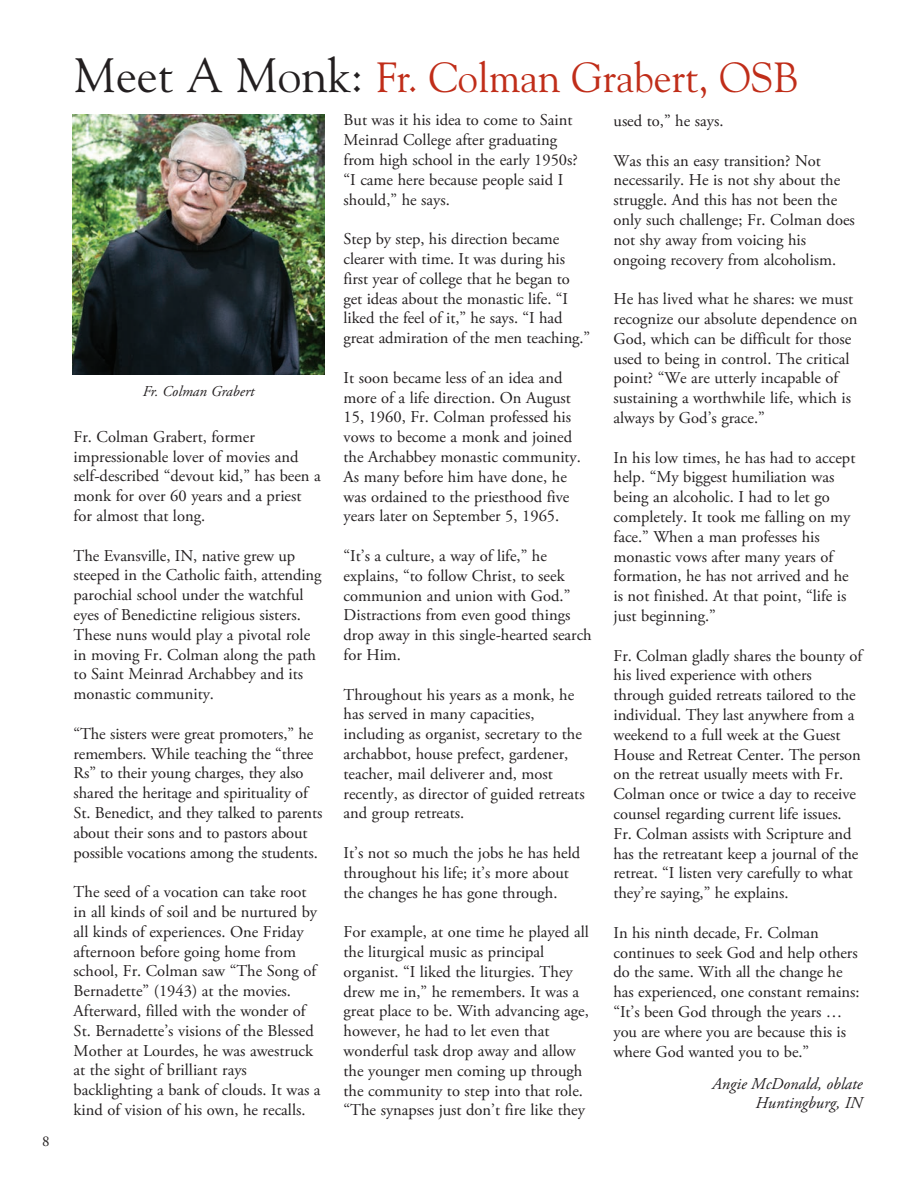
<style>
.page{position:relative;width:918px;height:1188px;background:#fff}
.page>*{position:absolute;margin:0;border:0;box-sizing:border-box;transform-origin:0 0}
.t1{font:42px "Goudy";color:#c02d19;scale:.96 1}
.t2{font:16.5px/19.8px "Adobe Garamond Pro";color:#231f20}
.t3{font:italic 16.5px/19.8px "Adobe Garamond Pro";color:#231f20;text-align:right}
.t4{font:italic 15px "Adobe Garamond";color:#231f20}
.t5{font:15px "Adobe Garamond";color:#231f20}
.s1{font-size:48px;color:#231f20}
</style>
<div class="page">
<img style="left:72px;top:115px;width:252px;height:260px">
<p class="t5" style="left:42px;top:1134px;width:9px">8</p>
<h1 class="t1" style="left:74px;top:51px;width:755px"><span class="s1">Meet A Monk:</span> Fr. Colman Grabert, OSB</h1>
<p class="t2" style="left:614px;top:111px;width:111px">used to,” he says.</p>
<p class="t2" style="left:614px;top:151px;width:243px">Was this an easy transition? Not necessarily. He is not shy about the struggle. And this has not been the only such challenge; Fr. Colman does not shy away from voicing his ongoing recovery from alcoholism.</p>
<p class="t2" style="left:614px;top:290px;width:246px">He has lived what he shares: we must recognize our absolute dependence on God, which can be difficult for those used to being in control. The critical point? “We are utterly incapable of sustaining a worthwhile life, which is always by God’s grace.”</p>
<p class="t2" style="left:614px;top:448px;width:243px">In his low times, he has had to accept help. “My biggest humiliation was being an alcoholic. I had to let go completely. It took me falling on my face.” When a man professes his monastic vows after many years of formation, he has not arrived and he is not finished. At that point, “life is just beginning.”</p>
<p class="t2" style="left:614px;top:646px;width:250px">Fr. Colman gladly shares the bounty of his lived experience with others through guided retreats tailored to the individual. They last anywhere from a weekend to a full week at the Guest House and Retreat Center. The person on the retreat usually meets with Fr.<br>Colman once or twice a day to receive counsel regarding current life issues.<br>Fr. Colman assists with Scripture and has the retreatant keep a journal of the retreat. “I listen very carefully to what they’re saying,” he explains.</p>
<p class="t2" style="left:614px;top:923px;width:248px">In his ninth decade, Fr. Colman continues to seek God and help others do the same. With all the change he has experienced, one constant remains: “It’s been God through the years … you are where you are because this is where God wanted you to be.”</p>
<p class="t3" style="left:712px;top:1074px;width:152px">Angie McDonald, oblate<br>Huntingburg, IN</p>
<p class="t2" style="left:344px;top:111px;width:236px">But was it his idea to come to Saint<br>Meinrad College after graduating from high school in the early 1950s? “I came here because people said I should,” he says.</p>
<p class="t2" style="left:344px;top:230px;width:248px">Step by step, his direction became clearer with time. It was during his first year of college that he began to get ideas about the monastic life. “I liked the feel of it,” he says. “I had great admiration of the men teaching.”</p>
<p class="t2" style="left:344px;top:368px;width:239px">It soon became less of an idea and more of a life direction. On August 15, 1960, Fr. Colman professed his vows to become a monk and joined the Archabbey monastic community.<br>As many before him have done, he was ordained to the priesthood five years later on September 5, 1965.</p>
<p class="t2" style="left:344px;top:546px;width:250px">“It’s a culture, a way of life,” he explains, “to follow Christ, to seek communion and union with God.”<br>Distractions from even good things drop away in this single-hearted search for Him.</p>
<p class="t2" style="left:344px;top:685px;width:243px">Throughout his years as a monk, he has served in many capacities, including as organist, secretary to the archabbot, house prefect, gardener, teacher, mail deliverer and, most recently, as director of guided retreats and group retreats.</p>
<p class="t2" style="left:344px;top:843px;width:238px">It’s not so much the jobs he has held throughout his life; it’s more about the changes he has gone through.</p>
<p class="t2" style="left:344px;top:923px;width:247px">For example, at one time he played all the liturgical music as principal organist. “I liked the liturgies. They drew me in,” he remembers. It was a great place to be. With advancing age, however, he had to let even that wonderful task drop away and allow the younger men coming up through the community to step into that role. “The synapses just don’t fire like they</p>
<p class="t4" style="left:142px;top:383px;width:113px">Fr. Colman Grabert</p>
<p class="t2" style="left:74px;top:427px;width:249px">Fr. Colman Grabert, former impressionable lover of movies and self-described “devout kid,” has been a monk for over 60 years and a priest for almost that long.</p>
<p class="t2" style="left:74px;top:546px;width:249px">The Evansville, IN, native grew up steeped in the Catholic faith, attending parochial school under the watchful eyes of Benedictine religious sisters.<br>These nuns would play a pivotal role in moving Fr. Colman along the path to Saint Meinrad Archabbey and its monastic community.</p>
<p class="t2" style="left:74px;top:724px;width:250px">“The sisters were great promoters,” he remembers. While teaching the “three Rs” to their young charges, they also shared the heritage and spirituality of St. Benedict, and they talked to parents about their sons and to pastors about possible vocations among the students.</p>
<p class="t2" style="left:74px;top:883px;width:248px">The seed of a vocation can take root in all kinds of soil and be nurtured by all kinds of experiences. One Friday afternoon before going home from school, Fr. Colman saw “The Song of Bernadette” (1943) at the movies.<br>Afterward, filled with the wonder of St. Bernadette’s visions of the Blessed Mother at Lourdes, he was awestruck at the sight of brilliant rays backlighting a bank of clouds. It was a kind of vision of his own, he recalls.</p>
</div>
